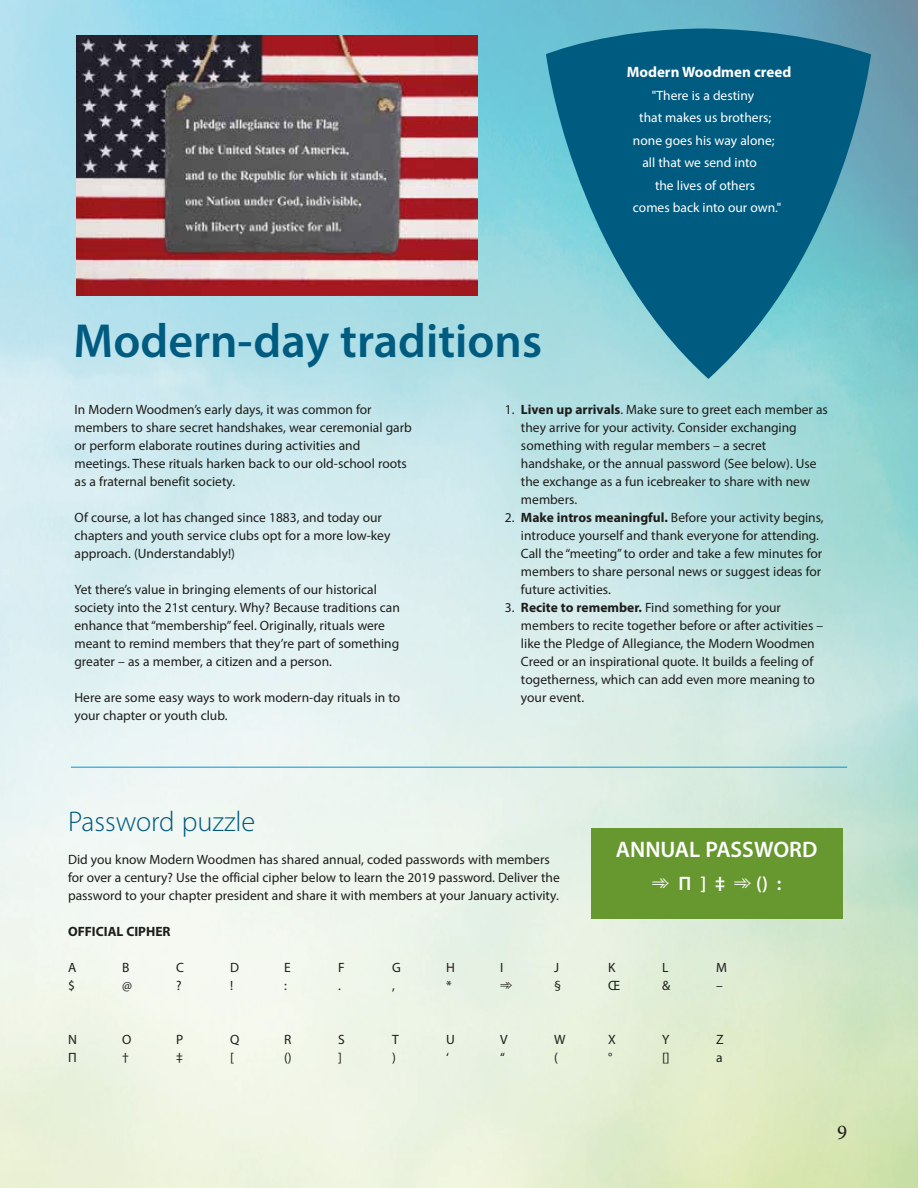
<style>
.page{position:relative;width:918px;height:1188px;background:#fff}
.page>*{position:absolute;margin:0;border:0;box-sizing:border-box;transform-origin:0 0}
.Department_Headline{font:600 48px "Myriad Pro";color:#005b80}
.Department_Headline-2{font:300 28.5px "Myriad Pro";color:#005b80}
.Main_Story_Pull_Quot{font:600 22.5px "Myriad Pro";color:#fff}
.Page_Number___Left{font:21px "Minion Pro";color:#1d1d1b}
.Main_Story_Pull_Quot-2{font:600 19.5px "Myriad Pro";color:#fff}
.Main_Story_Pull_Quot-3{font:700 15px "Myriad Pro";color:#fff}
.Body_Copy{font:13.5px/18px "Myriad Pro";color:#1d1d1b}
.Main_Story_Pull_Quot-4{font:13.5px "Myriad Pro";color:#fff}
.Body_Copy-2{font:700 13.5px "Myriad Pro";color:#1d1d1b}
.s1{font-weight:700}
</style>
<div class="page">
<img style="left:0;top:0;width:918px;height:1188px">
<div style="left:591px;top:828px;width:252px;height:91px;background:#67972f"></div>
<hr style="left:71px;top:767px;width:776px;height:1px;background:#0096d7">
<img style="left:77px;top:36px;width:400px;height:260px">
<svg style="left:546px;top:29px;width:325px;height:350px;background:#30839e"></svg>
<svg style="left:500px;top:982px;width:12px;height:7px"></svg>
<p class="Main_Story_Pull_Quot-3" style="left:627px;top:62px;width:166px">Modern Woodmen creed</p>
<p class="Main_Story_Pull_Quot-4" style="left:652px;top:87px;width:104px">"There is a destiny</p>
<p class="Main_Story_Pull_Quot-4" style="left:639px;top:109px;width:133px">that makes us brothers;</p>
<p class="Main_Story_Pull_Quot-4" style="left:633px;top:132px;width:143px">none goes his way alone;</p>
<p class="Main_Story_Pull_Quot-4" style="left:642px;top:154px;width:116px">all that we send into</p>
<p class="Main_Story_Pull_Quot-4" style="left:655px;top:177px;width:102px">the lives of others</p>
<p class="Main_Story_Pull_Quot-4" style="left:633px;top:199px;width:150px">comes back into our own."</p>
<p class="Department_Headline" style="left:73px;top:310px;width:470px">Modern-day traditions</p>
<p class="Body_Copy" style="left:75px;top:400px;width:339px">In Modern Woodmen’s early days, it was common for members to share secret handshakes, wear ceremonial garb or perform elaborate routines during activities and meetings. These rituals harken back to our old-school roots as a fraternal benefit society.</p>
<p class="Body_Copy" style="left:75px;top:508px;width:317px">Of course, a lot has changed since 1883, and today our chapters and youth service clubs opt for a more low-key approach. (Understandably!)</p>
<p class="Body_Copy" style="left:75px;top:580px;width:327px">Yet there’s value in bringing elements of our historical society into the 21st century. Why? Because traditions can enhance that “membership” feel. Originally, rituals were meant to remind members that they’re part of something greater – as a member, a citizen and a person.</p>
<p class="Body_Copy" style="left:75px;top:688px;width:327px">Here are some easy ways to work modern-day rituals in to your chapter or youth club.</p>
<p class="Body_Copy" style="left:521px;top:400px;width:308px;text-indent:-16px">1. <span class="s1">Liven up arrivals</span>. Make sure to greet each member as they arrive for your activity. Consider exchanging something with regular members – a secret handshake, or the annual password (See below). Use the exchange as a fun icebreaker to share with new members.</p>
<p class="Body_Copy" style="left:521px;top:508px;width:304px;text-indent:-16px">2. <span class="s1">Make intros meaningful.</span> Before your activity begins, introduce yourself and thank everyone for attending.<br>Call the “meeting” to order and take a few minutes for members to share personal news or suggest ideas for future activities.</p>
<p class="Body_Copy" style="left:521px;top:598px;width:304px;text-indent:-16px">3. <span class="s1">Recite to remember.</span> Find something for your members to recite together before or after activities – like the Pledge of Allegiance, the Modern Woodmen Creed or an inspirational quote. It builds a feeling of togetherness, which can add even more meaning to your event.</p>
<p class="Department_Headline-2" style="left:68px;top:806px;width:189px">Password puzzle</p>
<p class="Body_Copy" style="left:68px;top:850px;width:493px">Did you know Modern Woodmen has shared annual, coded passwords with members for over a century? Use the official cipher below to learn the 2019 password. Deliver the password to your chapter president and share it with members at your January activity.</p>
<p class="Body_Copy-2" style="left:68px;top:923px;width:104px">OFFICIAL CIPHER</p>
<p class="Body_Copy" style="left:68px;top:958px;width:10px">A</p>
<p class="Body_Copy" style="left:122px;top:958px;width:9px">B</p>
<p class="Body_Copy" style="left:176px;top:958px;width:9px">C</p>
<p class="Body_Copy" style="left:230px;top:958px;width:10px">D</p>
<p class="Body_Copy" style="left:284px;top:958px;width:8px">E</p>
<p class="Body_Copy" style="left:338px;top:958px;width:8px">F</p>
<p class="Body_Copy" style="left:392px;top:958px;width:10px">G</p>
<p class="Body_Copy" style="left:446px;top:958px;width:10px">H</p>
<p class="Body_Copy" style="left:500px;top:958px;width:5px">I</p>
<p class="Body_Copy" style="left:554px;top:958px;width:6px">J</p>
<p class="Body_Copy" style="left:608px;top:958px;width:9px">K</p>
<p class="Body_Copy" style="left:662px;top:958px;width:8px">L</p>
<p class="Body_Copy" style="left:716px;top:958px;width:12px">M</p>
<p class="Body_Copy" style="left:68px;top:976px;width:8px">$</p>
<p class="Body_Copy" style="left:122px;top:976px;width:11px">@</p>
<p class="Body_Copy" style="left:176px;top:976px;width:7px">?</p>
<p class="Body_Copy" style="left:230px;top:976px;width:5px">!</p>
<p class="Body_Copy" style="left:284px;top:976px;width:4px">:</p>
<p class="Body_Copy" style="left:338px;top:976px;width:4px">.</p>
<p class="Body_Copy" style="left:392px;top:976px;width:4px">,</p>
<p class="Main_Story_Pull_Quot" style="left:616px;top:835px;width:203px">ANNUAL PASSWORD</p>
<p class="Main_Story_Pull_Quot-2" style="left:652px;top:871px;width:131px">➾ П ] ‡ ➾ () :</p>
<p class="Body_Copy" style="left:446px;top:976px;width:7px">*</p>
<p class="Body_Copy" style="left:554px;top:976px;width:9px">§</p>
<p class="Body_Copy" style="left:608px;top:976px;width:14px">Œ</p>
<p class="Body_Copy" style="left:662px;top:976px;width:10px">&amp;</p>
<p class="Body_Copy" style="left:716px;top:976px;width:8px">–</p>
<p class="Body_Copy" style="left:68px;top:1030px;width:10px">N</p>
<p class="Body_Copy" style="left:122px;top:1030px;width:11px">O</p>
<p class="Body_Copy" style="left:176px;top:1030px;width:9px">P</p>
<p class="Body_Copy" style="left:230px;top:1030px;width:11px">Q</p>
<p class="Body_Copy" style="left:284px;top:1030px;width:9px">R</p>
<p class="Body_Copy" style="left:338px;top:1030px;width:8px">S</p>
<p class="Body_Copy" style="left:392px;top:1030px;width:8px">T</p>
<p class="Body_Copy" style="left:446px;top:1030px;width:10px">U</p>
<p class="Body_Copy" style="left:500px;top:1030px;width:9px">V</p>
<p class="Body_Copy" style="left:554px;top:1030px;width:13px">W</p>
<p class="Body_Copy" style="left:608px;top:1030px;width:9px">X</p>
<p class="Body_Copy" style="left:662px;top:1030px;width:9px">Y</p>
<p class="Body_Copy" style="left:716px;top:1030px;width:9px">Z</p>
<p class="Body_Copy" style="left:68px;top:1048px;width:10px">П</p>
<p class="Body_Copy" style="left:122px;top:1048px;width:8px">†</p>
<p class="Body_Copy" style="left:176px;top:1048px;width:8px">‡</p>
<p class="Body_Copy" style="left:230px;top:1048px;width:5px">[</p>
<p class="Body_Copy" style="left:284px;top:1048px;width:9px">()</p>
<p class="Body_Copy" style="left:338px;top:1048px;width:5px">]</p>
<p class="Body_Copy" style="left:392px;top:1048px;width:5px">)</p>
<p class="Body_Copy" style="left:446px;top:1048px;width:4px">‘</p>
<p class="Body_Copy" style="left:500px;top:1048px;width:6px">“</p>
<p class="Body_Copy" style="left:554px;top:1048px;width:5px">(</p>
<p class="Body_Copy" style="left:608px;top:1048px;width:6px">°</p>
<p class="Body_Copy" style="left:662px;top:1048px;width:9px">[]</p>
<p class="Body_Copy" style="left:716px;top:1048px;width:8px">a</p>
<p class="Page_Number___Left" style="left:837px;top:1118px;width:12px">9</p>
</div>
